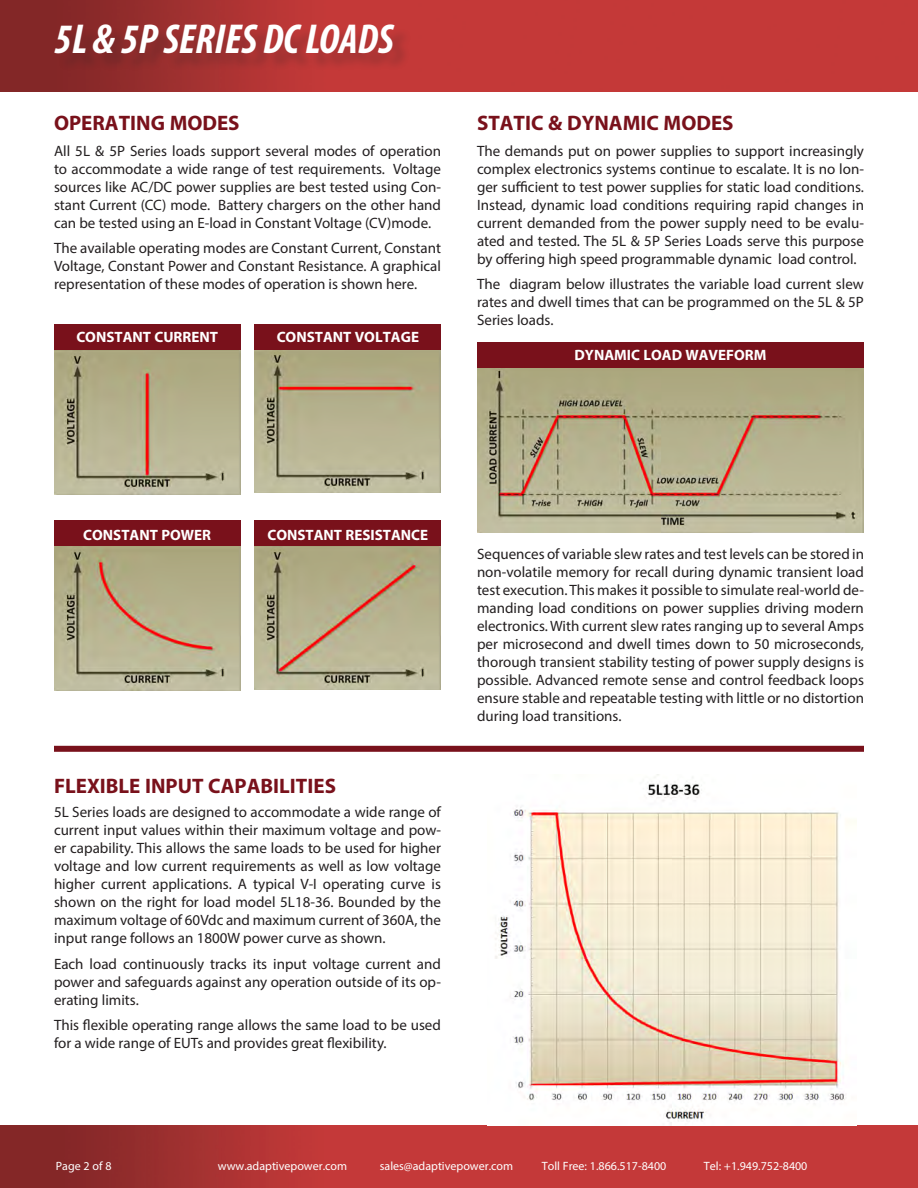
<style>
.page{position:relative;width:918px;height:1188px;background:#fff}
.page>*{position:absolute;margin:0;border:0;box-sizing:border-box;transform-origin:0 0}
.t1{font:italic 700 condensed 42px "Myriad Pro";color:#fff}
.t2{font:700 21px "Myriad Pro";color:#79111b}
.t3{font:15px/18px "Myriad Pro";color:#231f20;text-align:justify}
.t4{font:700 15px "Myriad Pro";color:#fff}
.t5{font:12px "Myriad Pro";color:#fff}
</style>
<div class="page">
<img style="left:0;top:0;width:918px;height:92px">
<div style="left:58px;top:27px;width:354px;height:45px;background:#231f20;opacity:.25"></div>
<img style="left:54px;top:350px;width:186px;height:144px">
<img style="left:255px;top:350px;width:186px;height:143px">
<img style="left:54px;top:546px;width:186px;height:144px">
<img style="left:255px;top:546px;width:186px;height:144px">
<div style="left:54px;top:324px;width:186px;height:26px;background:#79111b"></div>
<div style="left:255px;top:324px;width:186px;height:26px;background:#79111b"></div>
<div style="left:54px;top:521px;width:186px;height:25px;background:#79111b"></div>
<div style="left:255px;top:521px;width:186px;height:25px;background:#79111b"></div>
<img style="left:477px;top:368px;width:387px;height:164px">
<div style="left:477px;top:342px;width:387px;height:26px;background:#79111b"></div>
<img style="left:0;top:1125px;width:918px;height:63px">
<div style="left:54px;top:746px;width:810px;height:6px;background:#79111b"></div>
<img style="left:495px;top:777px;width:361px;height:347px">
<p class="t1" style="left:54px;top:13px;width:341px">5L &amp; 5P SERIES DC LOADS</p>
<p class="t2" style="left:54px;top:110px;width:187px">OPERATING MODES</p>
<p class="t2" style="left:477px;top:110px;width:258px">STATIC &amp; DYNAMIC MODES</p>
<p class="t3" style="left:54px;top:141px;width:389px">All 5L &amp; 5P Series loads support several modes of operation to accommodate a wide range of test requirements. Voltage sources like AC/DC power supplies are best tested using Con&shy;stant Current (CC) mode. Battery chargers on the other hand can be tested using an E-load in Constant Voltage (CV)mode.</p>
<p class="t3" style="left:54px;top:239px;width:389px">The available operating modes are Constant Current, Constant Voltage, Constant Power and Constant Resistance. A graphical representation of these modes of operation is shown here.</p>
<p class="t4" style="left:76px;top:327px;width:143px">CONSTANT CURRENT</p>
<p class="t4" style="left:277px;top:327px;width:144px">CONSTANT VOLTAGE</p>
<p class="t3" style="left:477px;top:141px;width:389px">The demands put on power supplies to support increasingly complex electronics systems continue to escalate. It is no lon&shy;ger sufficient to test power supplies for static load conditions.<br>Instead, dynamic load conditions requiring rapid changes in current demanded from the power supply need to be evalu&shy;ated and tested. The 5L &amp; 5P Series Loads serve this purpose by offering high speed programmable dynamic load control.</p>
<p class="t3" style="left:477px;top:275px;width:388px">The diagram below illustrates the variable load current slew rates and dwell times that can be programmed on the 5L &amp; 5P Series loads.</p>
<p class="t4" style="left:575px;top:345px;width:193px">DYNAMIC LOAD WAVEFORM</p>
<p class="t4" style="left:83px;top:525px;width:129px">CONSTANT POWER</p>
<p class="t4" style="left:267px;top:525px;width:162px">CONSTANT RESISTANCE</p>
<p class="t2" style="left:54px;top:773px;width:284px">FLEXIBLE INPUT CAPABILITIES</p>
<p class="t3" style="left:54px;top:803px;width:389px">5L Series loads are designed to accommodate a wide range of current input values within their maximum voltage and pow&shy;er capability. This allows the same loads to be used for higher voltage and low current requirements as well as low voltage higher current applications. A typical V-I operating curve is shown on the right for load model 5L18-36. Bounded by the maximum voltage of 60Vdc and maximum current of 360A, the input range follows an 1800W power curve as shown.</p>
<p class="t3" style="left:54px;top:955px;width:389px">Each load continuously tracks its input voltage current and power and safeguards against any operation outside of its op&shy;erating limits.</p>
<p class="t3" style="left:54px;top:1016px;width:388px">This flexible operating range allows the same load to be used for a wide range of EUTs and provides great flexibility.</p>
<p class="t3" style="left:477px;top:545px;width:389px">Sequences of variable slew rates and test levels can be stored in non-volatile memory for recall during dynamic transient load test execution. This makes it possible to simulate real-world de&shy;manding load conditions on power supplies driving modern electronics. With current slew rates ranging up to several Amps per microsecond and dwell times down to 50 microseconds, thorough transient stability testing of power supply designs is possible. Advanced remote sense and control feedback loops ensure stable and repeatable testing with little or no distortion during load transitions.</p>
<p class="t5" style="left:56px;top:1159px;width:57px">Page 2 of 8</p>
<p class="t5" style="left:218px;top:1159px;width:131px">www.adaptivepower.com</p>
<p class="t5" style="left:380px;top:1159px;width:135px">sales@adaptivepower.com</p>
<p class="t5" style="left:542px;top:1159px;width:126px">Toll Free: 1.866.517-8400</p>
<p class="t5" style="left:704px;top:1159px;width:105px">Tel: +1.949.752-8400</p>
</div>
